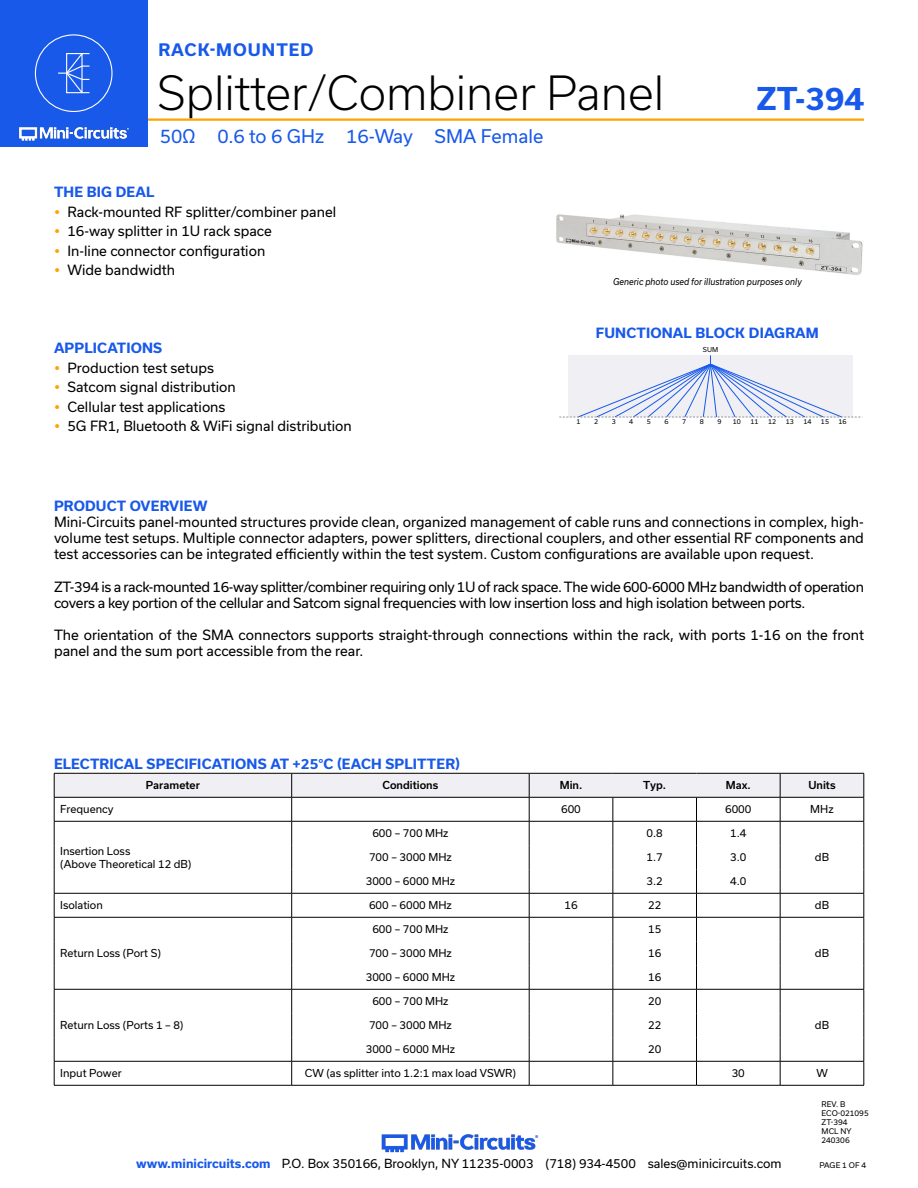
<style>
.page{position:relative;width:918px;height:1188px;background:#fff}
.page>*{position:absolute;margin:0;border:0;box-sizing:border-box;transform-origin:0 0}
.t1{font:300 45px "Usual";color:#000}
.t2{font:700 30px "Usual";color:#1859ea}
.t3{font:18px "Usual";color:#1859ea}
.t4{font:700 16.5px "Usual";letter-spacing:.065em;color:#1859ea}
.Regular_Copy{font:13.5px/16.2px "Usual";color:#000;text-align:justify}
.Regular_Copy-2{font:13.5px/16.2px "Usual";letter-spacing:-.02em;color:#000}
.Blue_Headers{font:700 13.5px "Usual";letter-spacing:.015em;color:#1859ea}
.t5{font:12px "Usual";color:#000}
.Table_Body_Center{font:10.5px "Usual";color:#000}
.Table_Body_Left_Justified{font:10.5px "Usual";color:#000}
.Table_Header_Center{font:500 10.5px "Usual";color:#000}
.t6{font:italic 9px "Usual";color:#000;scale:.9 1}
.Revision{font:7.5px "Usual";color:#000}
.t7{font:6.45px "Usual";color:#000}
.s1{font-weight:700;color:#1859ea}
</style>
<div class="page">
<img style="left:381px;top:1134px;width:158px;height:19px">
<hr style="left:129px;top:118px;width:735px;height:3px;background:#ffa300">
<div style="left:0;top:0;width:148px;height:147px;background:#1859ea"></div>
<img style="left:19px;top:126px;width:110px;height:15px">
<div style="left:35px;top:34px;width:78px;height:78px;border:1px solid #fff;border-radius:50%"></div>
<svg style="left:58px;top:53px;width:32px;height:41px"></svg>
<img style="left:556px;top:214px;width:307px;height:61px">
<hr style="left:292px;top:1085px;width:237px;height:1px;background:#000">
<hr style="left:529px;top:1085px;width:84px;height:1px;background:#000">
<hr style="left:613px;top:1085px;width:84px;height:1px;background:#000">
<hr style="left:697px;top:1085px;width:83px;height:1px;background:#000">
<hr style="left:54px;top:1085px;width:238px;height:1px;background:#000">
<hr style="left:780px;top:1085px;width:84px;height:1px;background:#000">
<svg style="left:54px;top:773px;width:811px;height:312px"></svg>
<svg style="left:559px;top:355px;width:302px;height:63px"></svg>
<p class="t4" style="left:158px;top:40px;width:157px">RACK-MOUNTED</p>
<h1 class="t1" style="left:158px;top:67px;width:508px">Splitter/Combiner Panel</h1>
<h3 class="t3" style="left:160px;top:126px;width:385px">50Ω 0.6 to 6 GHz 16-Way SMA Female</h3>
<p class="Blue_Headers" style="left:54px;top:184px;width:102px">THE BIG DEAL</p>
<p class="Regular_Copy" style="left:68px;top:204px;width:270px">Rack-mounted RF splitter/combiner panel</p>
<p class="Regular_Copy" style="left:68px;top:223px;width:206px">16-way splitter in 1U rack space</p>
<p class="Regular_Copy" style="left:68px;top:243px;width:199px">In-line connector configuration</p>
<p class="Regular_Copy" style="left:68px;top:262px;width:109px">Wide bandwidth</p>
<h2 class="t2" style="left:757px;top:82px;width:109px">ZT-394</h2>
<p class="t6" style="left:613px;top:277px;width:211px">Generic photo used for illustration purposes only</p>
<p class="Blue_Headers" style="left:54px;top:340px;width:110px">APPLICATIONS</p>
<p class="Regular_Copy" style="left:68px;top:359px;width:148px">Production test setups</p>
<p class="Regular_Copy" style="left:68px;top:379px;width:170px">Satcom signal distribution</p>
<p class="Regular_Copy" style="left:68px;top:398px;width:160px">Cellular test applications</p>
<p class="Regular_Copy" style="left:68px;top:418px;width:286px">5G FR1, Bluetooth &amp; WiFi signal distribution</p>
<p class="Blue_Headers" style="left:596px;top:325px;width:225px">FUNCTIONAL BLOCK DIAGRAM</p>
<p class="t7" style="left:703px;top:346px;width:17px">SUM</p>
<p class="t7" style="left:576px;top:418px;width:6px">1</p>
<p class="t7" style="left:594px;top:418px;width:6px">2</p>
<p class="t7" style="left:612px;top:418px;width:6px">3</p>
<p class="t7" style="left:629px;top:418px;width:6px">4</p>
<p class="t7" style="left:647px;top:418px;width:6px">5</p>
<p class="t7" style="left:665px;top:418px;width:6px">6</p>
<p class="t7" style="left:682px;top:418px;width:6px">7</p>
<p class="t7" style="left:700px;top:418px;width:6px">8</p>
<p class="t7" style="left:717px;top:418px;width:6px">9</p>
<p class="t7" style="left:733px;top:418px;width:10px">10</p>
<p class="t7" style="left:751px;top:418px;width:10px">11</p>
<p class="t7" style="left:768px;top:418px;width:10px">12</p>
<p class="t7" style="left:786px;top:418px;width:10px">13</p>
<p class="t7" style="left:803px;top:418px;width:10px">14</p>
<p class="t7" style="left:821px;top:418px;width:10px">15</p>
<p class="t7" style="left:839px;top:418px;width:10px">16</p>
<p class="Blue_Headers" style="left:54px;top:498px;width:155px">PRODUCT OVERVIEW</p>
<p class="Regular_Copy" style="left:54px;top:514px;width:811px">Mini-Circuits panel-mounted structures provide clean, organized management of cable runs and connections in complex, high&shy;volume test setups. Multiple connector adapters, power splitters, directional couplers, and other essential RF components and test accessories can be integrated efficiently within the test system. Custom configurations are available upon request.</p>
<p class="Regular_Copy-2" style="left:54px;top:578px;width:811px">ZT-394 is a rack-mounted 16-way splitter/combiner requiring only 1U of rack space. The wide 600-6000 MHz bandwidth of operation covers a key portion of the cellular and Satcom signal frequencies with low insertion loss and high isolation between ports.</p>
<p class="Regular_Copy" style="left:54px;top:627px;width:812px">The orientation of the SMA connectors supports straight-through connections within the rack, with ports 1-16 on the front panel and the sum port accessible from the rear.</p>
<p class="Blue_Headers" style="left:54px;top:756px;width:408px">ELECTRICAL SPECIFICATIONS AT +25°C (EACH SPLITTER)</p>
<p class="Table_Header_Center" style="left:146px;top:779px;width:56px">Parameter</p>
<p class="Table_Header_Center" style="left:383px;top:779px;width:57px">Conditions</p>
<p class="Table_Header_Center" style="left:560px;top:779px;width:24px">Min.</p>
<p class="Table_Header_Center" style="left:643px;top:779px;width:25px">Typ.</p>
<p class="Table_Header_Center" style="left:726px;top:779px;width:26px">Max.</p>
<p class="Table_Header_Center" style="left:808px;top:779px;width:29px">Units</p>
<p class="Table_Body_Left_Justified" style="left:60px;top:803px;width:55px">Frequency</p>
<p class="Table_Body_Center" style="left:561px;top:803px;width:21px">600</p>
<p class="Table_Body_Center" style="left:725px;top:803px;width:28px">6000</p>
<p class="Table_Body_Center" style="left:810px;top:803px;width:25px">MHz</p>
<p class="Table_Body_Left_Justified" style="left:60px;top:845px;width:72px">Insertion Loss</p>
<p class="Table_Body_Left_Justified" style="left:60px;top:858px;width:133px">(Above Theoretical 12 dB)</p>
<p class="Table_Body_Center" style="left:372px;top:827px;width:78px">600 – 700 MHz</p>
<p class="Table_Body_Center" style="left:647px;top:827px;width:18px">0.8</p>
<p class="Table_Body_Center" style="left:730px;top:827px;width:18px">1.4</p>
<p class="Table_Body_Center" style="left:369px;top:851px;width:84px">700 – 3000 MHz</p>
<p class="Table_Body_Center" style="left:647px;top:851px;width:18px">1.7</p>
<p class="Table_Body_Center" style="left:730px;top:851px;width:18px">3.0</p>
<p class="Table_Body_Center" style="left:815px;top:851px;width:16px">dB</p>
<p class="Table_Body_Center" style="left:366px;top:875px;width:91px">3000 – 6000 MHz</p>
<p class="Table_Body_Center" style="left:647px;top:875px;width:18px">3.2</p>
<p class="Table_Body_Center" style="left:730px;top:875px;width:18px">4.0</p>
<p class="Table_Body_Left_Justified" style="left:60px;top:899px;width:44px">Isolation</p>
<p class="Table_Body_Center" style="left:369px;top:899px;width:84px">600 – 6000 MHz</p>
<p class="Table_Body_Center" style="left:564px;top:899px;width:15px">16</p>
<p class="Table_Body_Center" style="left:648px;top:899px;width:15px">22</p>
<p class="Table_Body_Center" style="left:815px;top:899px;width:16px">dB</p>
<p class="Table_Body_Left_Justified" style="left:60px;top:947px;width:102px">Return Loss (Port S)</p>
<p class="Table_Body_Center" style="left:372px;top:923px;width:78px">600 – 700 MHz</p>
<p class="Table_Body_Center" style="left:648px;top:923px;width:15px">15</p>
<p class="Table_Body_Center" style="left:369px;top:947px;width:84px">700 – 3000 MHz</p>
<p class="Table_Body_Center" style="left:648px;top:947px;width:15px">16</p>
<p class="Table_Body_Center" style="left:815px;top:947px;width:16px">dB</p>
<p class="Table_Body_Center" style="left:366px;top:971px;width:91px">3000 – 6000 MHz</p>
<p class="Table_Body_Center" style="left:648px;top:971px;width:15px">16</p>
<p class="Table_Body_Left_Justified" style="left:60px;top:1019px;width:125px">Return Loss (Ports 1 – 8)</p>
<p class="Table_Body_Center" style="left:372px;top:995px;width:78px">600 – 700 MHz</p>
<p class="Table_Body_Center" style="left:648px;top:995px;width:15px">20</p>
<p class="Table_Body_Center" style="left:369px;top:1019px;width:84px">700 – 3000 MHz</p>
<p class="Table_Body_Center" style="left:648px;top:1019px;width:15px">22</p>
<p class="Table_Body_Center" style="left:815px;top:1019px;width:16px">dB</p>
<p class="Table_Body_Center" style="left:366px;top:1043px;width:91px">3000 – 6000 MHz</p>
<p class="Table_Body_Center" style="left:648px;top:1043px;width:15px">20</p>
<p class="Table_Body_Left_Justified" style="left:60px;top:1067px;width:63px">Input Power</p>
<p class="Table_Body_Center" style="left:305px;top:1067px;width:213px">CW (as splitter into 1.2:1 max load VSWR)</p>
<p class="Table_Body_Center" style="left:732px;top:1067px;width:15px">30</p>
<p class="Table_Body_Center" style="left:816px;top:1067px;width:13px">W</p>
<p class="Revision" style="left:822px;top:1100px;width:25px">REV. B</p>
<p class="Revision" style="left:822px;top:1109px;width:49px">ECO-021095</p>
<p class="Revision" style="left:822px;top:1118px;width:27px">ZT-394</p>
<p class="Revision" style="left:822px;top:1127px;width:32px">MCL NY</p>
<p class="Revision" style="left:822px;top:1136px;width:30px">240306</p>
<p class="t5" style="left:136px;top:1157px;width:647px"><span class="s1">www.minicircuits.com</span> P.O. Box 350166, Brooklyn, NY 11235-0003 (718) 934-4500 sales@minicircuits.com</p>
<p class="Revision" style="left:819px;top:1161px;width:48px">PAGE 1 OF 4</p>
</div>
